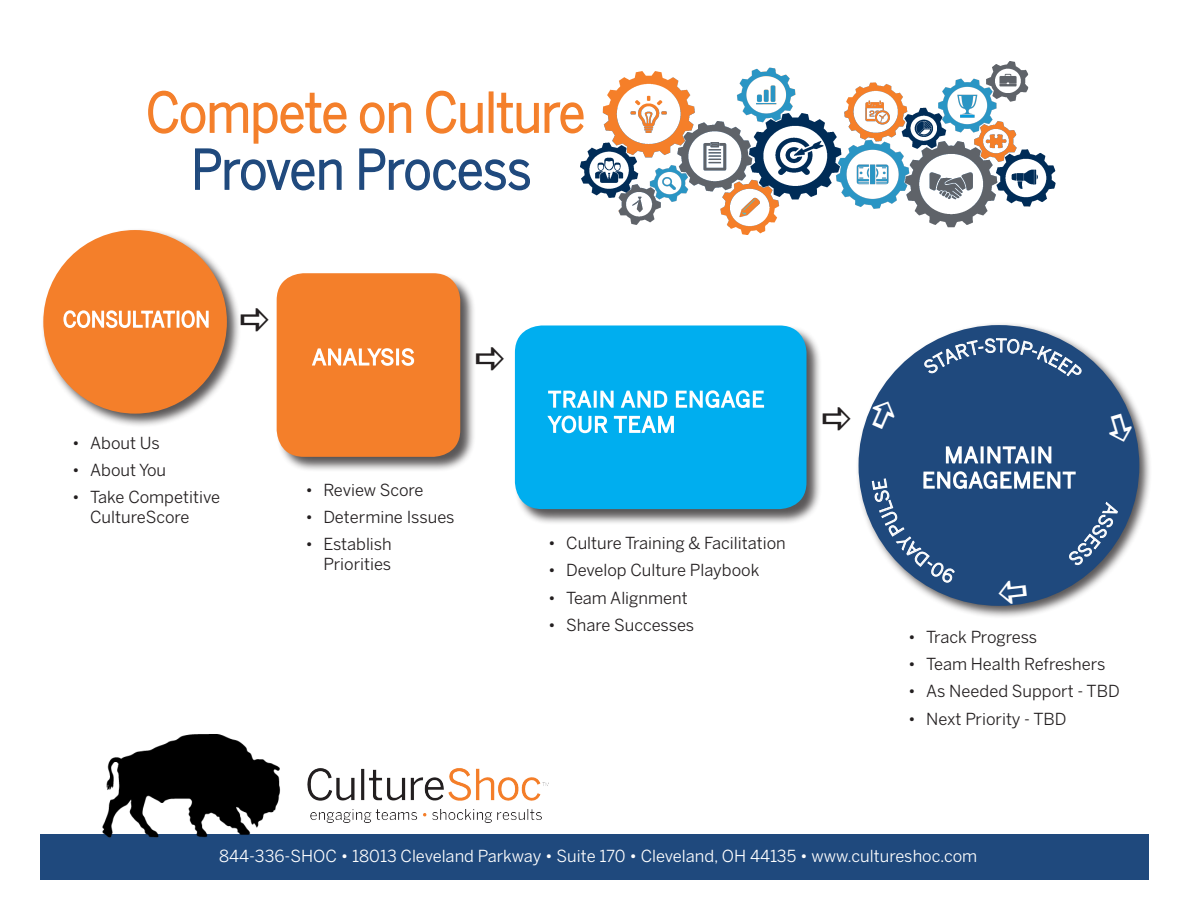
<style>
.page{position:relative;width:1188px;height:918px;background:#fff}
.page>*{position:absolute;margin:0;border:0;box-sizing:border-box;transform-origin:0 0}
.t1{font:54px "Benton Sans";letter-spacing:-.01em;color:#f47f2a;scale:.9 1}
.t2{font:54px "Benton Sans";letter-spacing:-.02em;color:#1f497d;scale:.9 1}
.t3{font:16.5px/19.8px "Benton Sans";color:#231f20}
.t4{font:16.5px "Benton Sans";color:#fff}
</style>
<div class="page">
<div style="left:855px;top:322px;width:297px;height:297px;background:#231f20;opacity:.75"></div>
<div style="left:859px;top:325px;width:280px;height:281px;background:#1f497d;border-radius:50%"></div>
<img style="left:307px;top:768px;width:241px;height:55px">
<div style="left:40px;top:834px;width:1109px;height:45px;background:#1f497d"></div>
<img style="left:102px;top:734px;width:178px;height:104px">
<div style="left:41px;top:228px;width:200px;height:200px;background:#231f20;opacity:.75"></div>
<div style="left:43px;top:230px;width:184px;height:184px;background:#f47f2a;border-radius:50%"></div>
<div style="left:276px;top:273px;width:200px;height:200px;background:#231f20;opacity:.75"></div>
<div style="left:277px;top:273px;width:183px;height:184px;background:#f47f2a;border-radius:27px"></div>
<div style="left:514px;top:325px;width:309px;height:200px;background:#231f20;opacity:.75"></div>
<div style="left:515px;top:326px;width:292px;height:183px;background:#00aeef;border-radius:27px"></div>
<svg style="left:63px;top:310px;width:146px;height:18px"></svg>
<svg style="left:547px;top:390px;width:218px;height:44px"></svg>
<svg style="left:312px;top:348px;width:82px;height:18px"></svg>
<div style="left:396px;top:348px;width:3px;height:18px;border:2px solid #fff"></div>
<svg style="left:401px;top:348px;width:14px;height:18px"></svg>
<img style="left:580px;top:61px;width:475px;height:173px">
<svg style="left:359px;top:148px;width:171px;height:43px"></svg>
<svg style="left:148px;top:90px;width:199px;height:101px"></svg>
<svg style="left:359px;top:102px;width:53px;height:32px"></svg>
<svg style="left:426px;top:90px;width:57px;height:44px"></svg>
<div style="left:489px;top:91px;width:5px;height:42px;border:2px solid #f47f2a"></div>
<svg style="left:496px;top:92px;width:89px;height:45px"></svg>
<svg style="left:923px;top:338px;width:160px;height:39px"></svg>
<svg style="left:867px;top:397px;width:268px;height:208px"></svg>
<p class="t1" style="left:146px;top:80px;width:490px">Compete on Culture</p>
<p class="t2" style="left:191px;top:137px;width:380px">Proven Process</p>
<p class="t3" style="left:72px;top:433px;width:89px">• About Us</p>
<p class="t3" style="left:72px;top:460px;width:96px">• About You</p>
<p class="t3" style="left:90px;top:488px;width:131px;text-indent:-18px">• Take Competitive<br>CultureScore</p>
<p class="t3" style="left:305px;top:480px;width:120px">• Review Score</p>
<p class="t3" style="left:305px;top:507px;width:151px">• Determine Issues</p>
<p class="t3" style="left:305px;top:535px;width:88px;text-align:right">• Establish<br>Priorities</p>
<p class="t3" style="left:548px;top:533px;width:239px">• Culture Training &amp; Facilitation</p>
<p class="t3" style="left:548px;top:561px;width:213px">• Develop Culture Playbook</p>
<p class="t3" style="left:548px;top:588px;width:141px">• Team Alignment</p>
<p class="t3" style="left:548px;top:615px;width:148px">• Share Successes</p>
<p class="t3" style="left:908px;top:627px;width:130px">• Track Progress</p>
<p class="t3" style="left:908px;top:654px;width:199px">• Team Health Refreshers</p>
<p class="t3" style="left:908px;top:681px;width:213px">• As Needed Support - TBD</p>
<p class="t3" style="left:908px;top:709px;width:160px">• Next Priority - TBD</p>
<p class="t4" style="left:219px;top:846px;width:760px">844-336-SHOC • 18013 Cleveland Parkway • Suite 170 • Cleveland, OH 44135 • www.cultureshoc.com</p>
</div>
